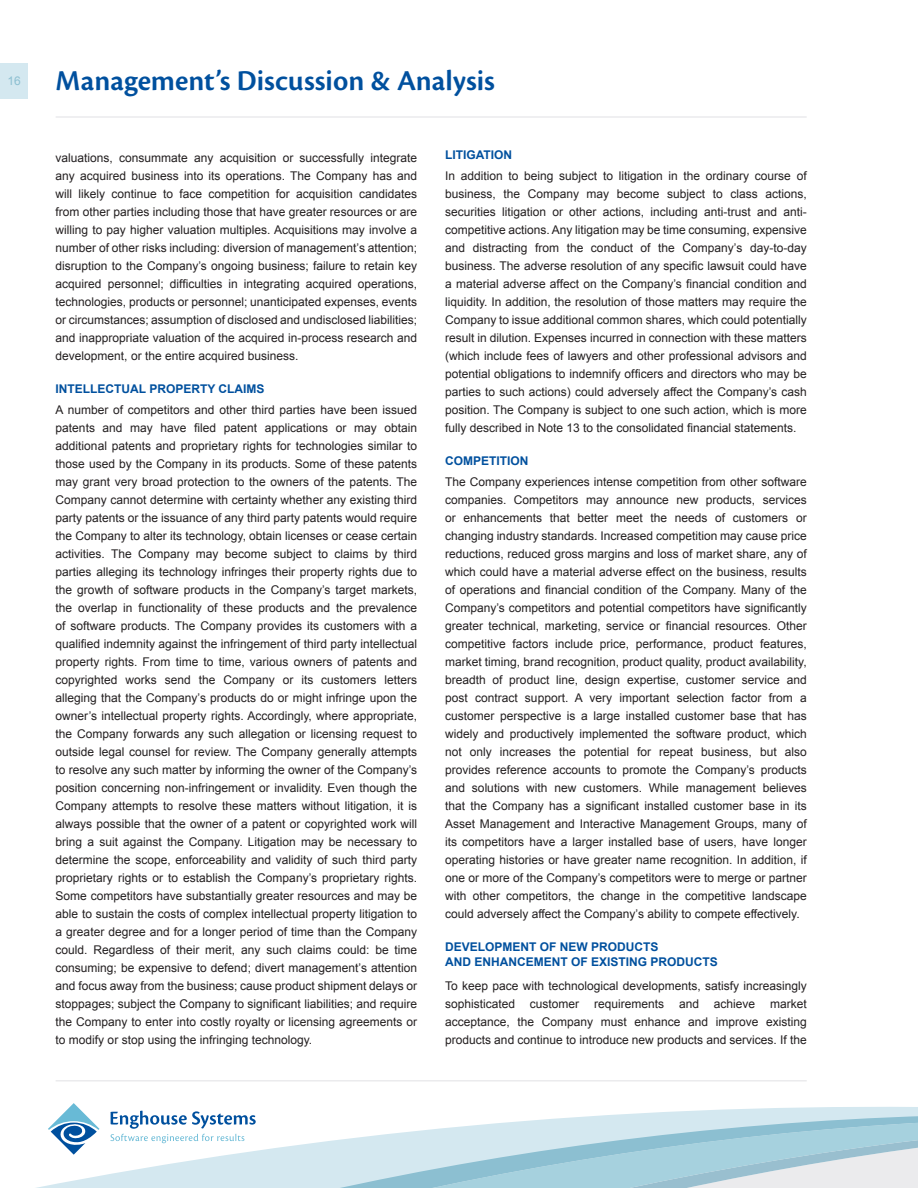
<style>
.page{position:relative;width:918px;height:1188px;background:#fff}
.page>*{position:absolute;margin:0;border:0;box-sizing:border-box;transform-origin:0 0}
.t1{font:600 30px "Cronos Pro";color:#00509e}
.t2{font:12px/18px "Arial";color:#231f20;text-align:justify}
.t3{font:700 12px "Arial";color:#00509e}
.t4{font:12px "Arial";color:#8cbfd1}
</style>
<div class="page">
<svg style="left:140px;top:1107px;width:778px;height:9px"></svg>
<svg style="left:553px;top:1116px;width:365px;height:3px"></svg>
<svg style="left:36px;top:1119px;width:882px;height:69px"></svg>
<svg style="left:110px;top:1111px;width:146px;height:32px"></svg>
<svg style="left:48px;top:1103px;width:52px;height:52px"></svg>
<hr style="left:56px;top:1080px;width:751px;height:2px;background:#ebebed">
<div style="left:0;top:63px;width:28px;height:36px;background:#d4e8f0"></div>
<hr style="left:56px;top:116px;width:751px;height:2px;background:#ebebed">
<p class="t4" style="left:7px;top:73px;width:15px">16</p>
<h1 class="t1" style="left:56px;top:63px;width:441px">Management’s Discussion &amp; Analysis</h1>
<p class="t2" style="left:56px;top:149px;width:363px">valuations, consummate any acquisition or successfully integrate any acquired business into its operations. The Company has and will likely continue to face competition for acquisition candidates from other parties including those that have greater resources or are willing to pay higher valuation multiples. Acquisitions may involve a number of other risks including: diversion of management’s attention; disruption to the Company’s ongoing business; failure to retain key acquired personnel; difficulties in integrating acquired operations, technologies, products or personnel; unanticipated expenses, events or circumstances; assumption of disclosed and undisclosed liabilities; and inappropriate valuation of the acquired in-process research and development, or the entire acquired business.</p>
<p class="t3" style="left:56px;top:381px;width:9px">INTELLECT</p>
<p class="t3" style="left:122px;top:381px;width:45px">UAL PROPERTY</p>
<p class="t3" style="left:219px;top:381px;width:47px">CLAIMS</p>
<p class="t2" style="left:56px;top:401px;width:363px">A number of competitors and other third parties have been issued patents and may have filed patent applications or may obtain additional patents and proprietary rights for technologies similar to those used by the Company in its products. Some of these patents may grant very broad protection to the owners of the patents. The Company cannot determine with certainty whether any existing third party patents or the issuance of any third party patents would require the Company to alter its technology, obtain licenses or cease certain activities. The Company may become subject to claims by third parties alleging its technology infringes their property rights due to the growth of software products in the Company’s target markets, the overlap in functionality of these products and the prevalence of software products. The Company provides its customers with a qualified indemnity against the infringement of third party intellectual property rights. From time to time, various owners of patents and copyrighted works send the Company or its customers letters alleging that the Company’s products do or might infringe upon the owner’s intellectual property rights. Accordingly, where appropriate, the Company forwards any such allegation or licensing request to outside legal counsel for review. The Company generally attempts to resolve any such matter by informing the owner of the Company’s position concerning non-infringement or invalidity. Even though the Company attempts to resolve these matters without litigation, it is always possible that the owner of a patent or copyrighted work will bring a suit against the Company. Litigation may be necessary to determine the scope, enforceability and validity of such third party proprietary rights or to establish the Company’s proprietary rights.<br>Some competitors have substantially greater resources and may be able to sustain the costs of complex intellectual property litigation to a greater degree and for a longer period of time than the Company could. Regardless of their merit, any such claims could: be time consuming; be expensive to defend; divert management’s attention and focus away from the business; cause product shipment delays or stoppages; subject the Company to significant liabilities; and require the Company to enter into costly royalty or licensing agreements or to modify or stop using the infringing technology.</p>
<p class="t3" style="left:445px;top:147px;width:59px">LITIGATION</p>
<p class="t2" style="left:445px;top:167px;width:363px">In addition to being subject to litigation in the ordinary course of business, the Company may become subject to class actions, securities litigation or other actions, including anti-trust and anti&shy;competitive actions. Any litigation may be time consuming, expensive and distracting from the conduct of the Company’s day-to-day business. The adverse resolution of any specific lawsuit could have a material adverse affect on the Company’s financial condition and liquidity. In addition, the resolution of those matters may require the Company to issue additional common shares, which could potentially result in dilution. Expenses incurred in connection with these matters (which include fees of lawyers and other professional advisors and potential obligations to indemnify officers and directors who may be parties to such actions) could adversely affect the Company’s cash position. The Company is subject to one such action, which is more fully described in Note 13 to the consolidated financial statements.</p>
<p class="t3" style="left:445px;top:453px;width:37px">COMPET</p>
<p class="t3" style="left:496px;top:453px;width:24px">ITION</p>
<p class="t2" style="left:445px;top:473px;width:363px">The Company experiences intense competition from other software companies. Competitors may announce new products, services or enhancements that better meet the needs of customers or changing industry standards. Increased competition may cause price reductions, reduced gross margins and loss of market share, any of which could have a material adverse effect on the business, results of operations and financial condition of the Company. Many of the Company’s competitors and potential competitors have significantly greater technical, marketing, service or financial resources. Other competitive factors include price, performance, product features, market timing, brand recognition, product quality, product availability, breadth of product line, design expertise, customer service and post contract support. A very important selection factor from a customer perspective is a large installed customer base that has widely and productively implemented the software product, which not only increases the potential for repeat business, but also provides reference accounts to promote the Company’s products and solutions with new customers. While management believes that the Company has a significant installed customer base in its Asset Management and Interactive Management Groups, many of its competitors have a larger installed base of users, have longer operating histories or have greater name recognition. In addition, if one or more of the Company’s competitors were to merge or partner with other competitors, the change in the competitive landscape could adversely affect the Company’s ability to compete effectively.</p>
<p class="t3" style="left:445px;top:939px;width:34px">DEVELOP</p>
<p class="t3" style="left:502px;top:939px;width:19px">MENT</p>
<p class="t3" style="left:540px;top:939px;width:120px">OF NEW PRODUCTS</p>
<p class="t3" style="left:445px;top:954px;width:47px">AND ENHANCE</p>
<p class="t3" style="left:534px;top:954px;width:19px">MENT</p>
<p class="t3" style="left:571px;top:954px;width:148px">OF EXISTING PRODUCTS</p>
<p class="t2" style="left:445px;top:977px;width:363px">To keep pace with technological developments, satisfy increasingly sophisticated customer requirements and achieve market acceptance, the Company must enhance and improve existing products and continue to introduce new products and services. If the</p>
</div>
